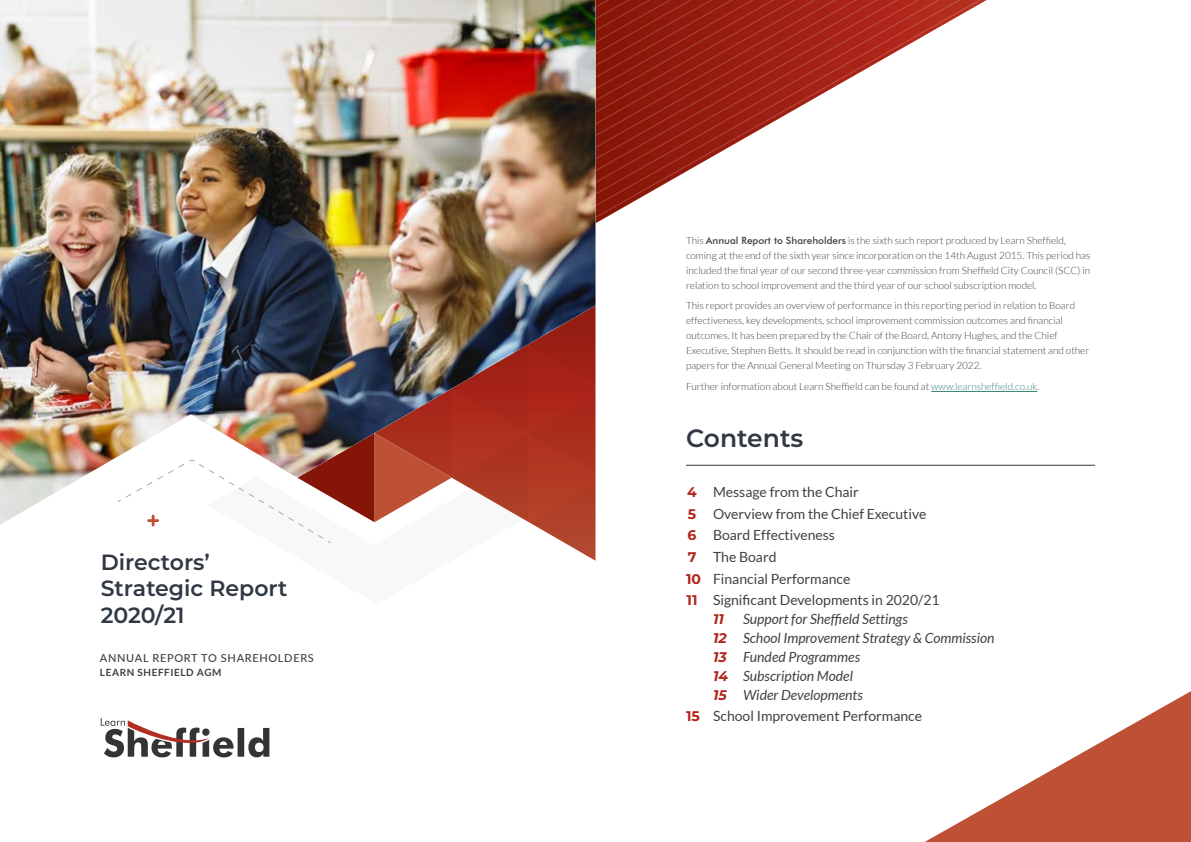
<style>
.page{position:relative;width:1191px;height:842px;background:#fff}
.page>*{position:absolute;margin:0;border:0;box-sizing:border-box;transform-origin:0 0}
.t1{font:600 25px "Montserrat";color:#303843}
.t2{font:600 22px/26.4px "Montserrat";color:#303843}
.t3{font:14px/21.7px "Lato";color:#414042}
.t4{font:italic 14px/18.8px "Lato";color:#414042}
.t5{font:italic 700 14px "Montserrat";color:#b1251a}
.t6{font:500 11px "Lato";letter-spacing:.06em;color:#414042}
.t7{font:300 10px/15px "Lato";color:#414042}
.t8{font:700 10px "Lato";letter-spacing:.06em;color:#414042}
.s1{font-family:"Futura BT";font-weight:500}
.s2{color:#3c8476}
.s3{font-family:"Montserrat";font-weight:700;color:#b1251a}
</style>
<div class="page">
<hr style="left:931px;top:391px;width:106px;height:1px;background:#3c8476">
<svg style="left:595px;top:0;width:391px;height:223px"></svg>
<svg style="left:617px;top:106px;width:369px;height:117px"></svg>
<svg style="left:925px;top:691px;width:266px;height:151px"></svg>
<hr style="left:686px;top:465px;width:409px;height:1px;background:#303843">
<img style="left:0;top:0;width:595px;height:524px">
<img style="left:117px;top:305px;width:478px;height:256px">
<svg style="left:101px;top:718px;width:168px;height:39px"></svg>
<h2 class="t2" style="left:101px;top:548px;width:188px">Directors’<br>Strategic Report<br>2020/21</h2>
<p class="t6" style="left:100px;top:650px;width:215px">ANNUAL REPORT TO SHAREHOLDERS</p>
<p class="t8" style="left:100px;top:666px;width:123px">LEARN SHEFFIELD AGM</p>
<p class="t7" style="left:686px;top:233px;width:406px">This <span class="s1">Annual Report to Shareholders</span> is the sixth such report produced by Learn Sheffield, coming at the end of the sixth year since incorporation on the 14th August 2015. This period has included the final year of our second three-year commission from Sheffield City Council (SCC) in relation to school improvement and the third year of our school subscription model.</p>
<p class="t7" style="left:686px;top:298px;width:405px">This report provides an overview of performance in this reporting period in relation to Board effectiveness, key developments, school improvement commission outcomes and financial outcomes. It has been prepared by the Chair of the Board, Antony Hughes, and the Chief Executive, Stephen Betts. It should be read in conjunction with the financial statement and other papers for the Annual General Meeting on Thursday 3 February 2022.</p>
<p class="t7" style="left:686px;top:379px;width:355px">Further information about Learn Sheffield can be found at <span class="s2">www.learnsheffield.co.uk</span>.</p>
<h1 class="t1" style="left:686px;top:420px;width:119px">Contents</h1>
<h3 class="t3" style="left:686px;top:481px;width:255px"><span class="s3">4</span> Message from the Chair<br><span class="s3">5</span> Overview from the Chief Executive<br><span class="s3">6</span> Board Effectiveness<br><span class="s3">7</span> The Board<br><span class="s3">10</span> Financial Performance<br><span class="s3">11</span> Significant Developments in 2020/21</h3>
<h3 class="t5" style="left:713px;top:609px;width:12px">11</h3>
<h3 class="t4" style="left:713px;top:610px;width:283px;text-indent:30px">Support for Sheffield Settings<br><span class="s3">12</span> School Improvement Strategy &amp; Commission<br><span class="s3">13</span> Funded Programmes<br><span class="s3">14</span> Subscription Model<br><span class="s3">15</span> Wider Developments</h3>
<h3 class="t3" style="left:686px;top:705px;width:237px"><span class="s3">15</span> School Improvement Performance</h3>
</div>
